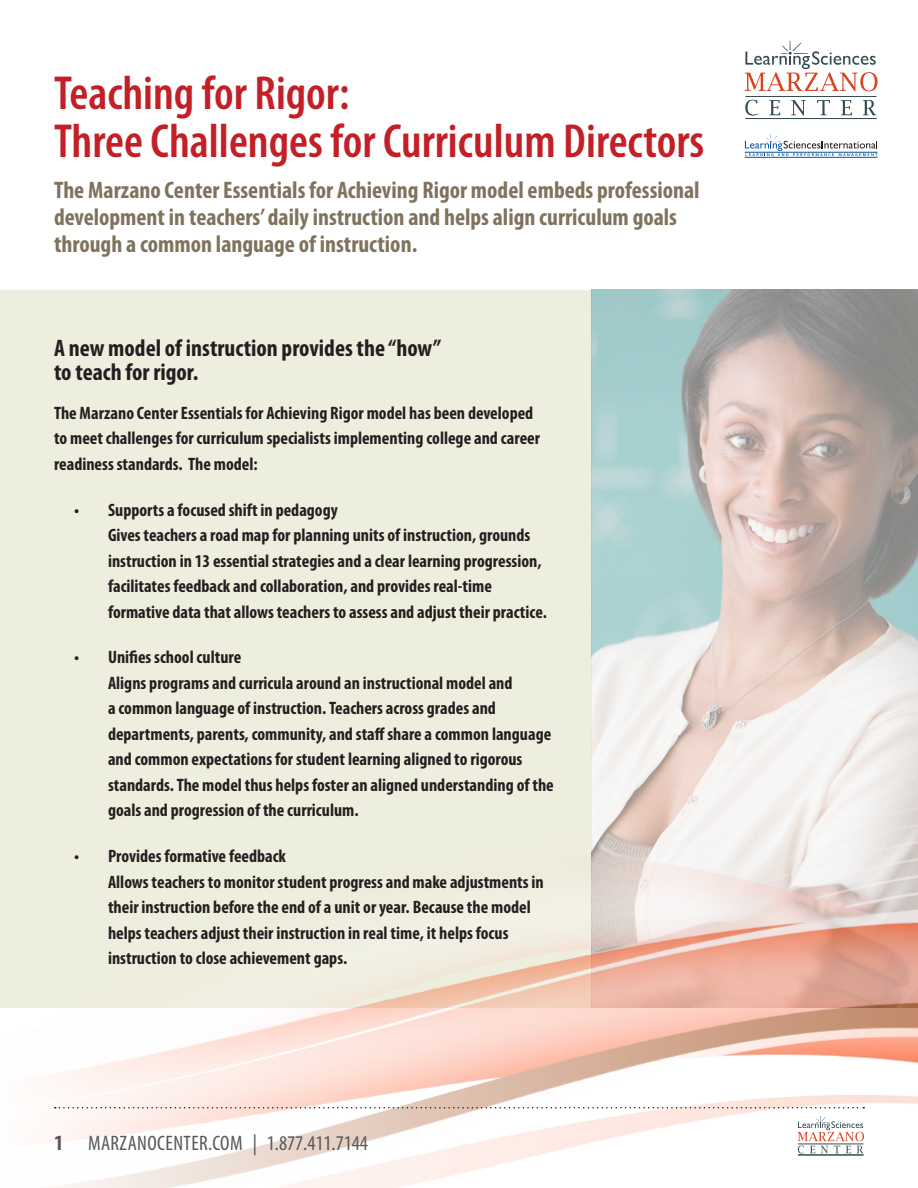
<style>
.page{position:relative;width:918px;height:1188px;background:#fff}
.page>*{position:absolute;margin:0;border:0;box-sizing:border-box;transform-origin:0 0}
.t1{font:600 condensed 48px "Myriad Pro";color:#c22026}
.t2{font:700 condensed 24px/27px "Myriad Pro";color:#7f735e}
.Subhead{font:700 condensed 24px/24px "Myriad Pro";color:#231f20}
.t3{font:700 condensed 21.75px "Myriad Pro";color:#57585a}
.t4{font:condensed 21px "Myriad Pro";letter-spacing:.02em;color:#57585a}
.t5{font:700 condensed 18px/25.5px "Myriad Pro";color:#231f20}
</style>
<div class="page">
<div style="left:0;top:290px;width:592px;height:718px;background:#eeeede"></div>
<img style="left:592px;top:290px;width:326px;height:382px">
<svg style="left:745px;top:41px;width:132px;height:50px"></svg>
<svg style="left:745px;top:100px;width:13px;height:16px"></svg>
<svg style="left:769px;top:100px;width:11px;height:15px"></svg>
<svg style="left:791px;top:100px;width:15px;height:15px"></svg>
<svg style="left:817px;top:100px;width:13px;height:15px"></svg>
<svg style="left:841px;top:100px;width:11px;height:15px"></svg>
<svg style="left:863px;top:100px;width:14px;height:15px"></svg>
<hr style="left:745px;top:96px;width:131px;height:1px;background:#374b50">
<hr style="left:745px;top:118px;width:131px;height:1px;background:#374b50">
<svg style="left:745px;top:134px;width:132px;height:22px"></svg>
<hr style="left:745px;top:152px;width:133px;height:1px;background:#0155a5">
<hr style="left:745px;top:157px;width:133px;height:1px;background:#0155a5">
<img style="left:51px;top:672px;width:867px;height:516px">
<svg style="left:798px;top:1116px;width:66px;height:37px"></svg>
<hr style="left:798px;top:1144px;width:65px;height:1px;background:#374b50">
<hr style="left:798px;top:1155px;width:65px;height:1px;background:#374b50">
<svg style="left:55px;top:1107px;width:809px;height:1px"></svg>
<p class="t1" style="left:54px;top:64px;width:297px">Teaching for Rigor:</p>
<p class="t1" style="left:54px;top:112px;width:652px">Three Challenges for Curriculum Directors</p>
<p class="t2" style="left:54px;top:176px;width:647px">The Marzano Center Essentials for Achieving Rigor model embeds professional development in teachers’ daily instruction and helps align curriculum goals through a common language of instruction.</p>
<p class="Subhead" style="left:54px;top:335px;width:389px">A new model of instruction provides the “how” to teach for rigor.</p>
<p class="t5" style="left:54px;top:400px;width:488px">The Marzano Center Essentials for Achieving Rigor model has been developed to meet challenges for curriculum specialists implementing college and career readiness standards. The model:</p>
<p class="t5" style="left:108px;top:496px;width:440px;text-indent:-34px">• Supports a focused shift in pedagogy<br>Gives teachers a road map for planning units of instruction, grounds instruction in 13 essential strategies and a clear learning progression, facilitates feedback and collaboration, and provides real-time formative data that allows teachers to assess and adjust their practice.</p>
<p class="t5" style="left:108px;top:644px;width:447px;text-indent:-34px">• Unifies school culture<br>Aligns programs and curricula around an instructional model and<br>a common language of instruction. Teachers across grades and departments, parents, community, and staff share a common language and common expectations for student learning aligned to rigorous standards. The model thus helps foster an aligned understanding of the goals and progression of the curriculum.</p>
<p class="t5" style="left:108px;top:843px;width:437px;text-indent:-34px">• Provides formative feedback<br>Allows teachers to monitor student progress and make adjustments in their instruction before the end of a unit or year. Because the model helps teachers adjust their instruction in real time, it helps focus instruction to close achievement gaps.</p>
<p class="t3" style="left:54px;top:1129px;width:11px">1</p>
<p class="t4" style="left:88px;top:1130px;width:281px">MARZANOCENTER.COM | 1.877.411.7144</p>
</div>
